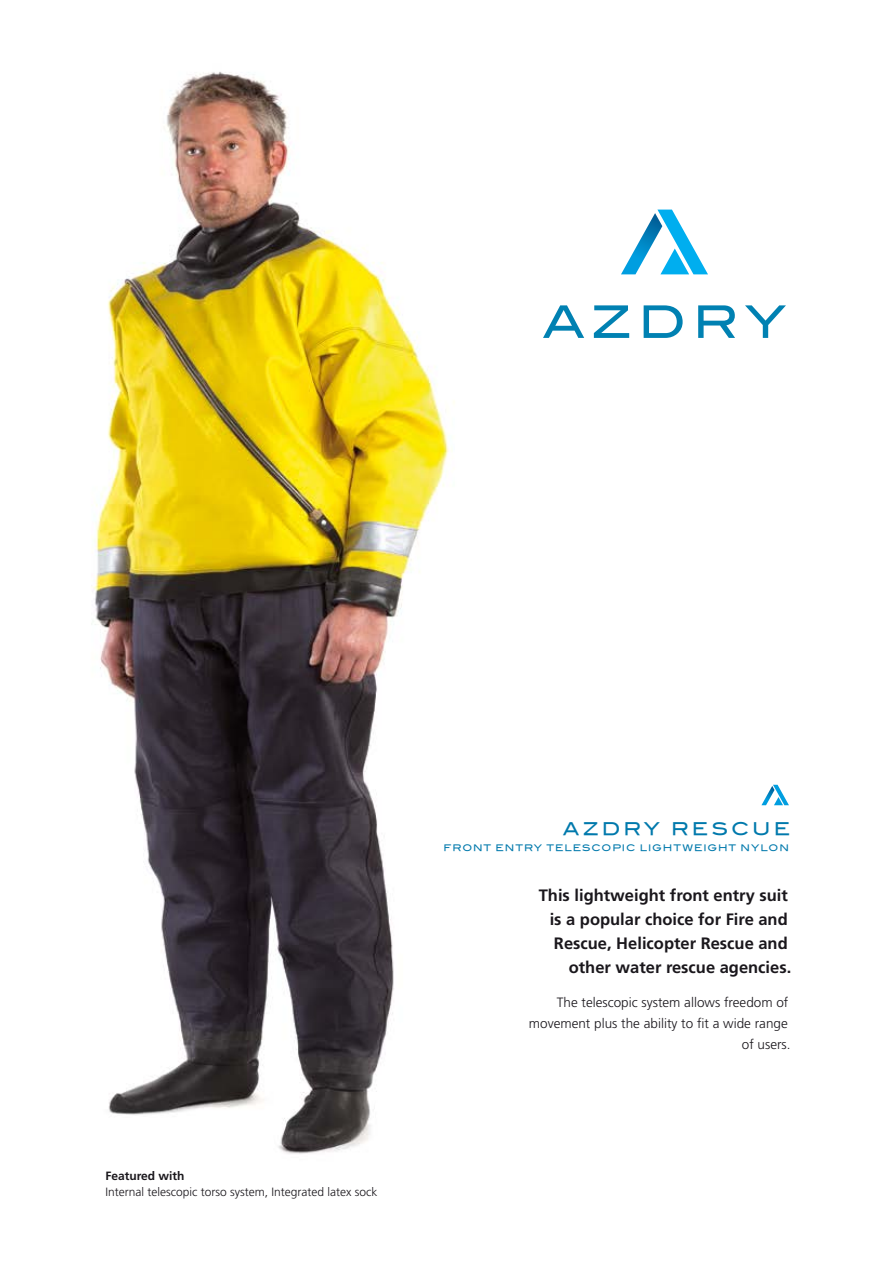
<style>
.page{position:relative;width:893px;height:1263px;background:#fff}
.page>*{position:absolute;margin:0;border:0;box-sizing:border-box;transform-origin:0 0}
.t1{font:17.55px "Blair Md ITCTT Medium";letter-spacing:.17em;color:#0079ac}
.t2{font:700 16.5px/24px "Frutiger LT Std";color:#1a171c;text-align:right}
.t3{font:300 13.5px/21px "Frutiger LT Std";color:#1a171c;text-align:right}
.t4{font:300 12px "Frutiger LT Std";color:#1a171c}
.t5{font:700 12px "Frutiger LT Std";color:#1a171c}
.t6{font:9px "Blair Md ITCTT Medium";letter-spacing:.1em;color:#0079ac}
</style>
<div class="page">
<img style="left:91px;top:72px;width:364px;height:1082px">
<svg style="left:761px;top:785px;width:28px;height:20px"></svg>
<svg style="left:543px;top:305px;width:41px;height:33px"></svg>
<svg style="left:594px;top:305px;width:35px;height:33px"></svg>
<svg style="left:644px;top:305px;width:39px;height:33px"></svg>
<svg style="left:698px;top:305px;width:37px;height:33px"></svg>
<svg style="left:745px;top:305px;width:41px;height:33px"></svg>
<svg style="left:621px;top:210px;width:87px;height:64px"></svg>
<p class="t5" style="left:105px;top:1168px;width:81px">Featured with</p>
<p class="t4" style="left:105px;top:1185px;width:274px">Internal telescopic torso system, Integrated latex sock</p>
<p class="t1" style="left:563px;top:818px;width:229px">AZDRY RESCUE</p>
<p class="t6" style="left:444px;top:842px;width:347px">FRONT ENTRY TELESCOPIC LIGHTWEIGHT NYLON</p>
<p class="t2" style="left:539px;top:883px;width:254px">This lightweight front entry suit is a popular choice for Fire and<br>Rescue, Helicopter Rescue and other water rescue agencies.</p>
<p class="t3" style="left:529px;top:992px;width:263px">The telescopic system allows freedom of movement plus the ability to fit a wide range of users.</p>
</div>
